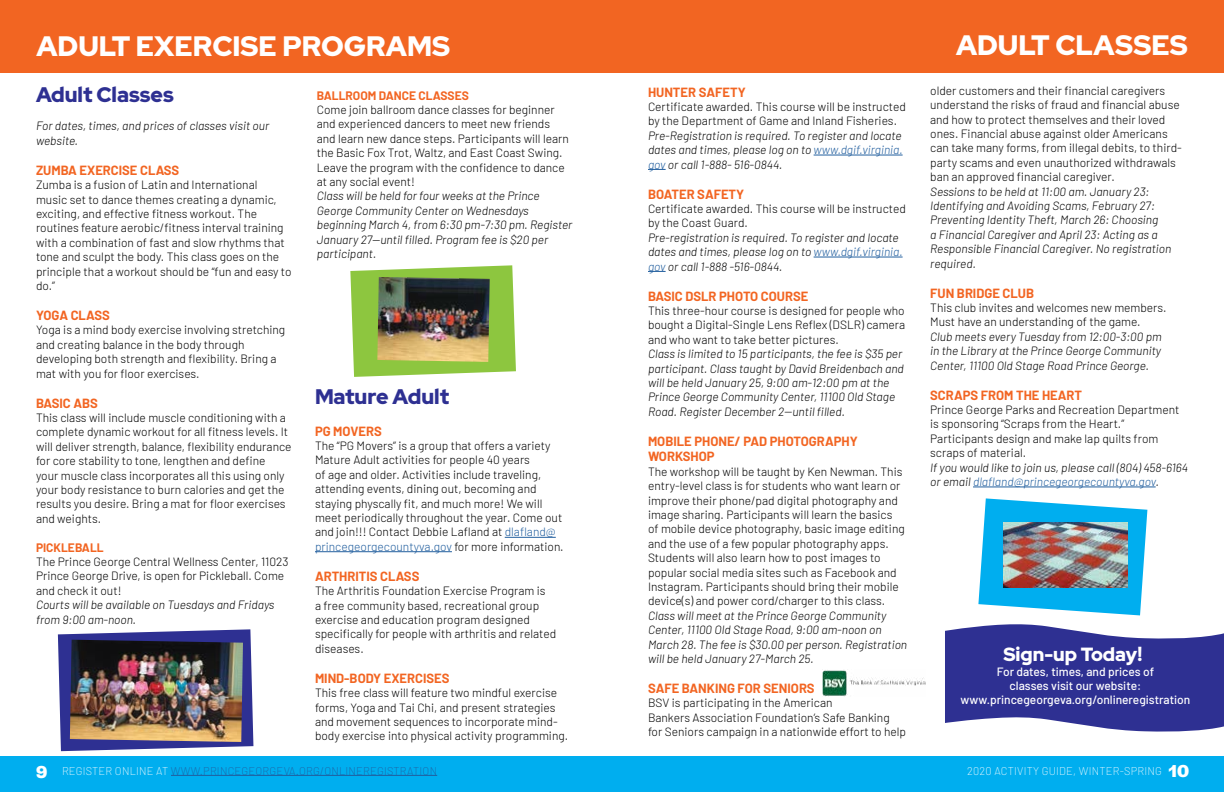
<style>
.page{position:relative;width:1224px;height:792px;background:#fff}
.page>*{position:absolute;margin:0;border:0;box-sizing:border-box;transform-origin:0 0}
.t1{font:900 28px "Red Hat Display";color:#fff}
.t2{font:900 21px "Red Hat Display";color:#2e3092}
.t3{font:900 19px "Red Hat Display";color:#fff}
.t4{font:700 18px "Halyard Display";color:#fff}
.t5{font:700 13px/15.6px "Barlow";color:#f26522}
.t6{font:300 12px/14.4px "Barlow";color:#000}
.t7{font:italic 300 12px/14.4px "Barlow";color:#000}
.t8{font:500 12px/14.4px "Barlow";color:#fff;text-align:center}
.t9{font:700 12px "Barlow";color:#f26522}
.t10{font:200 11px "Barlow";letter-spacing:.02em;color:#215e9e}
.t11{font:200 11px "Barlow";letter-spacing:.02em;color:#fff}
.s1{color:#215e9e}
.s2{color:#fff}
.s3{font-family:"Halyard Display";font-weight:700;font-size:18px}
</style>
<div class="page">
<svg style="left:58px;top:629px;width:195px;height:122px"></svg>
<svg style="left:978px;top:498px;width:169px;height:117px"></svg>
<svg style="left:350px;top:265px;width:166px;height:112px;background:#9fcf5d"></svg>
<div style="left:0;top:756px;width:1224px;height:36px;background:#00aeef"></div>
<div style="left:0;top:0;width:1224px;height:72px;background:#f26522"></div>
<hr style="left:505px;top:537px;width:51px;height:1px;background:#215e9e">
<hr style="left:315px;top:551px;width:137px;height:1px;background:#215e9e">
<img style="left:377px;top:277px;width:113px;height:85px">
<hr style="left:814px;top:155px;width:89px;height:1px;background:#215e9e">
<svg style="left:648px;top:169px;width:18px;height:1px"></svg>
<hr style="left:814px;top:257px;width:89px;height:1px;background:#215e9e">
<svg style="left:648px;top:271px;width:18px;height:1px"></svg>
<img style="left:822px;top:670px;width:104px;height:26px">
<hr style="left:973px;top:487px;width:183px;height:1px;background:#215e9e">
<img style="left:1003px;top:523px;width:124px;height:65px">
<svg style="left:945px;top:624px;width:279px;height:108px;background:#4b4ca1"></svg>
<img style="left:70px;top:640px;width:173px;height:102px">
<hr style="left:171px;top:775px;width:266px;height:1px;background:#215e9e">
<h1 class="t1" style="left:36px;top:28px;width:415px">ADULT EXERCISE PROGRAMS</h1>
<h2 class="t2" style="left:36px;top:80px;width:139px">Adult Classes</h2>
<p class="t7" style="left:36px;top:118px;width:235px">For dates, times, and prices of classes visit our website.</p>
<p class="t5" style="left:36px;top:161px;width:145px">ZUMBA EXERCISE CLASS</p>
<p class="t6" style="left:36px;top:177px;width:257px">Zumba is a fusion of Latin and International music set to dance themes creating a dynamic, exciting, and effective fitness workout. The routines feature aerobic/fitness interval training with a combination of fast and slow rhythms that tone and sculpt the body. This class goes on the principle that a workout should be “fun and easy to do.”</p>
<p class="t5" style="left:36px;top:306px;width:75px">YOGA CLASS</p>
<p class="t6" style="left:36px;top:322px;width:251px">Yoga is a mind body exercise involving stretching and creating balance in the body through developing both strength and flexibility. Bring a mat with you for floor exercises.</p>
<p class="t5" style="left:36px;top:394px;width:63px">BASIC ABS</p>
<p class="t6" style="left:36px;top:410px;width:257px">This class will include muscle conditioning with a complete dynamic workout for all fitness levels. It will deliver strength, balance, flexibility endurance for core stability to tone, lengthen and define<br>your muscle class incorporates all this using only your body resistance to burn calories and get the results you desire. Bring a mat for floor exercises and weights.</p>
<p class="t9" style="left:36px;top:538px;width:69px">PICKLEBALL</p>
<p class="t6" style="left:36px;top:554px;width:254px">The Prince George Central Wellness Center, 11023<br>Prince George Drive, is open for Pickleball. Come and check it out!</p>
<p class="t7" style="left:36px;top:597px;width:240px">Courts will be available on Tuesdays and Fridays from 9:00 am-noon.</p>
<p class="t9" style="left:317px;top:86px;width:154px">BALLROOM DANCE CLASSES</p>
<p class="t6" style="left:317px;top:102px;width:254px">Come join ballroom dance classes for beginner and experienced dancers to meet new friends and learn new dance steps. Participants will learn the Basic Fox Trot, Waltz, and East Coast Swing.<br>Leave the program with the confidence to dance at any social event!</p>
<p class="t7" style="left:317px;top:188px;width:257px">Class will be held for four weeks at the Prince George Community Center on Wednesdays beginning March 4, from 6:30 pm-7:30 pm. Register January 27—until filled. Program fee is $20 per participant.</p>
<h2 class="t2" style="left:315px;top:383px;width:136px">Mature Adult</h2>
<p class="t5" style="left:315px;top:422px;width:68px">PG MOVERS</p>
<p class="t6" style="left:315px;top:438px;width:250px">The “PG Movers” is a group that offers a variety Mature Adult activities for people 40 years<br>of age and older. Activities include traveling, attending events, dining out, becoming and staying physcally fit, and much more! We will meet periodically throughout the year. Come out and join!!! Contact Debbie Lafland at <span class="s1">dlafland@ princegeorgecountyva.gov</span> for more information.</p>
<p class="t5" style="left:315px;top:567px;width:106px">ARTHRITIS CLASS</p>
<p class="t6" style="left:315px;top:583px;width:243px">The Arthritis Foundation Exercise Program is<br>a free community based, recreational group exercise and education program designed specifically for people with arthritis and related diseases.</p>
<p class="t5" style="left:315px;top:669px;width:136px">MIND-BODY EXERCISES</p>
<p class="t6" style="left:315px;top:685px;width:255px">This free class will feature two mindful exercise forms, Yoga and Tai Chi, and present strategies and movement sequences to incorporate mind&shy;body exercise into physical activity programming.</p>
<h3 class="t4" style="left:36px;top:759px;width:13px">9</h3>
<p class="t10" style="left:62px;top:763px;width:377px"><span class="s2">REGISTER ONLINE AT</span> WWW.PRINCEGEORGEVA.ORG/ONLINEREGISTRATION</p>
<p class="t5" style="left:648px;top:83px;width:99px">HUNTER SAFETY</p>
<p class="t6" style="left:648px;top:99px;width:259px">Certificate awarded. This course will be instructed by the Department of Game and Inland Fisheries.</p>
<p class="t7" style="left:648px;top:127px;width:256px;text-align:justify">Pre-Registration is required. To register and locate dates and times, please log on to <span class="s1">www.dgif.virginia. gov</span> or call 1-888- 516-0844.</p>
<p class="t5" style="left:648px;top:185px;width:98px">BOATER SAFETY</p>
<p class="t6" style="left:648px;top:201px;width:259px">Certificate awarded. This course will be instructed by the Coast Guard.</p>
<p class="t7" style="left:648px;top:229px;width:256px">Pre-registration is required. To register and locate dates and times, please log on to <span class="s1">www.dgif.virginia. gov</span> or call 1-888 -516-0844.</p>
<p class="t5" style="left:648px;top:287px;width:162px">BASIC DSLR PHOTO COURSE</p>
<p class="t6" style="left:648px;top:303px;width:259px;text-align:justify">This three-hour course is designed for people who bought a Digital-Single Lens Reflex (DSLR) camera and who want to take better pictures.</p>
<p class="t7" style="left:648px;top:346px;width:257px">Class is limited to 15 participants, the fee is $35 per participant. Class taught by David Breidenbach and will be held January 25, 9:00 am-12:00 pm at the Prince George Community Center, 11100 Old Stage Road. Register December 2--until filled.</p>
<p class="t5" style="left:648px;top:432px;width:211px">MOBILE PHONE/ PAD PHOTOGRAPHY<br>WORKSHOP</p>
<p class="t6" style="left:648px;top:463px;width:258px">The workshop will be taught by Ken Newman. This entry-level class is for students who want learn or improve their phone/pad digital photography and image sharing. Participants will learn the basics of mobile device photography, basic image editing and the use of a few popular photography apps.<br>Students will also learn how to post images to popular social media sites such as Facebook and Instagram. Participants should bring their mobile device(s) and power cord/charger to this class.</p>
<p class="t7" style="left:648px;top:607px;width:261px">Class will meet at the Prince George Community Center, 11100 Old Stage Road, 9:00 am-noon on March 28. The fee is $30.00 per person. Registration will be held January 27-March 25.</p>
<p class="t5" style="left:648px;top:679px;width:168px">SAFE BANKING FOR SENIORS</p>
<p class="t6" style="left:648px;top:695px;width:260px">BSV is participating in the American<br>Bankers Association Foundation’s Safe Banking for Seniors campaign in a nationwide effort to help</p>
<h1 class="t1" style="left:956px;top:27px;width:233px">ADULT CLASSES</h1>
<p class="t6" style="left:930px;top:82px;width:253px">older customers and their financial caregivers understand the risks of fraud and financial abuse and how to protect themselves and their loved ones. Financial abuse against older Americans can take many forms, from illegal debits, to third&shy;party scams and even unauthorized withdrawals ban an approved financial caregiver.</p>
<p class="t7" style="left:930px;top:183px;width:243px">Sessions to be held at 11:00 am. January 23:<br>Identifying and Avoiding Scams, February 27:<br>Preventing Identity Theft, March 26: Choosing<br>a Financial Caregiver and April 23: Acting as a Responsible Financial Caregiver. No registration required.</p>
<p class="t5" style="left:930px;top:284px;width:105px">FUN BRIDGE CLUB</p>
<p class="t6" style="left:930px;top:300px;width:238px">This club invites and welcomes new members.<br>Must have an understanding of the game.</p>
<p class="t7" style="left:930px;top:328px;width:233px;text-align:justify">Club meets every Tuesday from 12:00-3:00 pm in the Library at the Prince George Community Center, 11100 Old Stage Road Prince George.</p>
<p class="t5" style="left:930px;top:386px;width:153px">SCRAPS FROM THE HEART</p>
<p class="t6" style="left:930px;top:402px;width:251px">Prince George Parks and Recreation Department is sponsoring “Scraps from the Heart.” Participants design and make lap quilts from scraps of material.</p>
<p class="t7" style="left:930px;top:459px;width:259px">If you would like to join us, please call (804) 458-6164 or email <span class="s1">dlafland@princegeorgecountyva.gov</span>.</p>
<h3 class="t3" style="left:1003px;top:642px;width:140px">Sign-up Today!</h3>
<p class="t8" style="left:961px;top:663px;width:231px">For dates, times, and prices of<br>classes visit our website: www.princegeorgeva.org/onlineregistration</p>
<p class="t11" style="left:967px;top:763px;width:223px">2020 ACTIVITY GUIDE, WINTER-SPRING <span class="s3">10</span></p>
</div>
